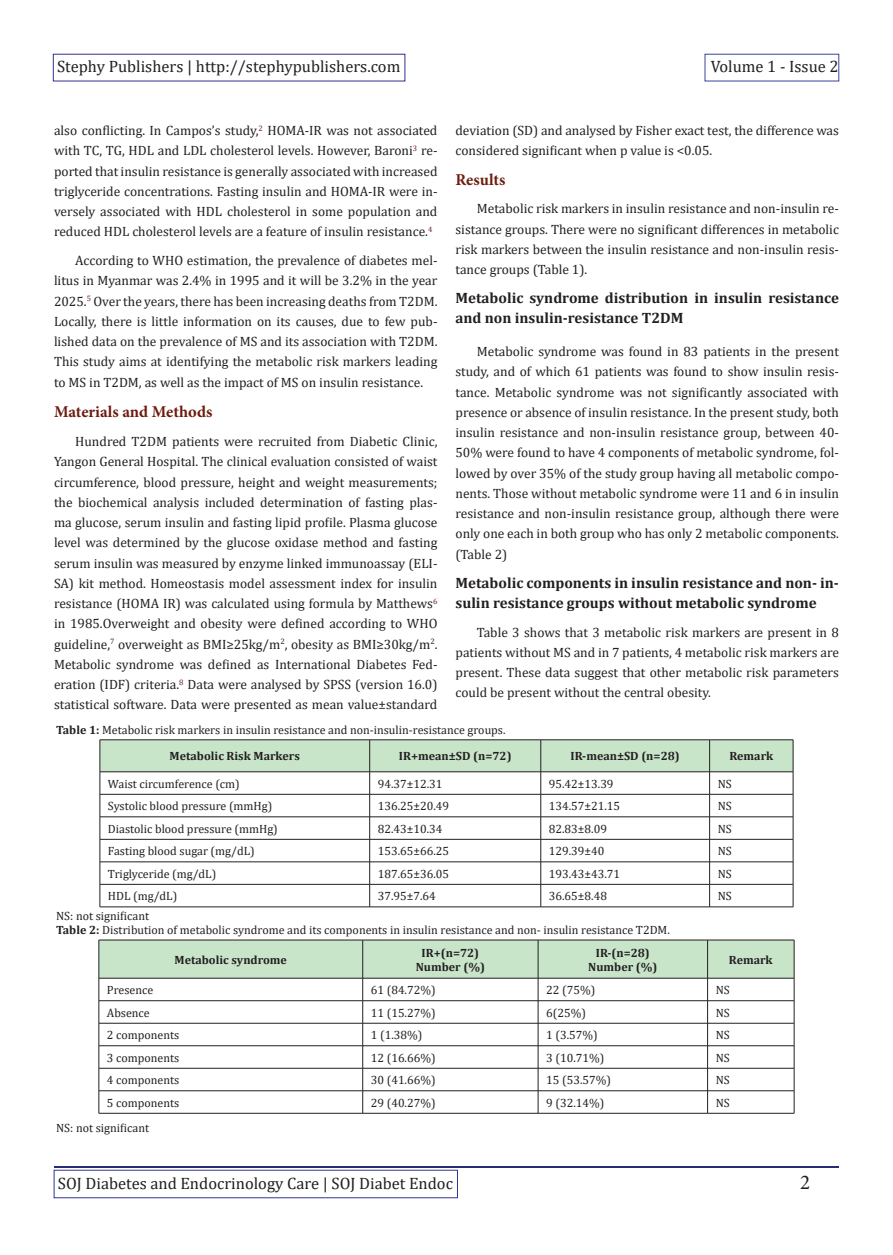
<style>
.page{position:relative;width:893px;height:1255px;background:#fff}
.page>*{position:absolute;margin:0;border:0;box-sizing:border-box;transform-origin:0 0}
.t1{font:21px "Minion Pro";color:#231f20}
.t2{font:16.5px "Cambria";color:#231f20}
.t3{font:700 16.5px "Minion Pro";color:#6c1c0e}
.t4{font:700 15px/20.2px "Cambria";color:#231f20}
.t5{font:13.5px/20.2px "Cambria";color:#231f20;text-align:justify}
.t6{font:12px "Cambria";color:#231f20}
.t7{font:700 12px/14.4px "Cambria";color:#231f20;text-align:center}
.s1{font-weight:700}
</style>
<div class="page">
<div style="left:53px;top:54px;width:352px;height:27px;border:1px solid #302f90"></div>
<div style="left:705px;top:54px;width:134px;height:27px;border:1px solid #3b439b"></div>
<hr style="left:54px;top:1165px;width:785px;height:2px;background:#262d72">
<div style="left:54px;top:1169px;width:404px;height:28px;border:1px solid #303595"></div>
<svg style="left:100px;top:739px;width:694px;height:167px"></svg>
<hr style="left:100px;top:906px;width:270px;height:1px;background:#231f20">
<hr style="left:370px;top:906px;width:171px;height:1px;background:#231f20">
<hr style="left:541px;top:906px;width:169px;height:1px;background:#231f20">
<hr style="left:710px;top:906px;width:83px;height:1px;background:#231f20">
<hr style="left:99px;top:939px;width:264px;height:1px;background:#231f20">
<hr style="left:363px;top:939px;width:175px;height:1px;background:#231f20">
<hr style="left:538px;top:939px;width:170px;height:1px;background:#231f20">
<hr style="left:708px;top:939px;width:86px;height:1px;background:#231f20">
<svg style="left:99px;top:940px;width:696px;height:173px"></svg>
<hr style="left:99px;top:1112px;width:264px;height:1px;background:#231f20">
<hr style="left:363px;top:1112px;width:175px;height:1px;background:#231f20">
<hr style="left:538px;top:1112px;width:170px;height:1px;background:#231f20">
<hr style="left:708px;top:1112px;width:86px;height:1px;background:#231f20">
<p class="t2" style="left:57px;top:56px;width:345px">Stephy Publishers | http://stephypublishers.com</p>
<p class="t2" style="left:711px;top:56px;width:129px">Volume 1 - Issue 2</p>
<p class="t5" style="left:54px;top:120px;width:385px">also conflicting. In Campos’s study,<sup>2</sup> HOMA-IR was not associated with TC, TG, HDL and LDL cholesterol levels. However, Baroni<sup>3</sup> re&shy;ported that insulin resistance is generally associated with increased triglyceride concentrations. Fasting insulin and HOMA-IR were in&shy;versely associated with HDL cholesterol in some population and reduced HDL cholesterol levels are a feature of insulin resistance.<sup>4</sup></p>
<p class="t5" style="left:54px;top:250px;width:385px;text-indent:21px">According to WHO estimation, the prevalence of diabetes mel&shy;litus in Myanmar was 2.4% in 1995 and it will be 3.2% in the year 2025.<sup>5</sup> Over the years, there has been increasing deaths from T2DM.<br>Locally, there is little information on its causes, due to few pub&shy;lished data on the prevalence of MS and its association with T2DM.<br>This study aims at identifying the metabolic risk markers leading to MS in T2DM, as well as the impact of MS on insulin resistance.</p>
<p class="t3" style="left:54px;top:400px;width:160px">Materials and Methods</p>
<p class="t5" style="left:54px;top:431px;width:385px;text-indent:21px">Hundred T2DM patients were recruited from Diabetic Clinic, Yangon General Hospital. The clinical evaluation consisted of waist circumference, blood pressure, height and weight measurements; the biochemical analysis included determination of fasting plas&shy;ma glucose, serum insulin and fasting lipid profile. Plasma glucose level was determined by the glucose oxidase method and fasting serum insulin was measured by enzyme linked immunoassay (ELI-SA) kit method. Homeostasis model assessment index for insulin resistance (HOMA IR) was calculated using formula by Matthews<sup>6 </sup>in 1985.Overweight and obesity were defined according to WHO guideline,<sup>7</sup> overweight as BMI≥25kg/m<sup>2</sup>, obesity as BMI≥30kg/m<sup>2</sup>.<br>Metabolic syndrome was defined as International Diabetes Fed&shy;eration (IDF) criteria.<sup>8</sup> Data were analysed by SPSS (version 16.0) statistical software. Data were presented as mean value±standard</p>
<p class="t5" style="left:455px;top:120px;width:385px">deviation (SD) and analysed by Fisher exact test, the difference was considered significant when p value is &lt;0.05.</p>
<p class="t3" style="left:455px;top:168px;width:51px">Results</p>
<p class="t5" style="left:455px;top:198px;width:385px;text-indent:21px">Metabolic risk markers in insulin resistance and non-insulin re&shy;sistance groups. There were no significant differences in metabolic risk markers between the insulin resistance and non-insulin resis&shy;tance groups (Table 1).</p>
<p class="t4" style="left:455px;top:287px;width:385px">Metabolic syndrome distribution in insulin resistance and non insulin-resistance T2DM</p>
<p class="t5" style="left:455px;top:341px;width:385px;text-indent:21px">Metabolic syndrome was found in 83 patients in the present study, and of which 61 patients was found to show insulin resis&shy;tance. Metabolic syndrome was not significantly associated with presence or absence of insulin resistance. In the present study, both insulin resistance and non-insulin resistance group, between 40- 50% were found to have 4 components of metabolic syndrome, fol&shy;lowed by over 35% of the study group having all metabolic compo&shy;nents. Those without metabolic syndrome were 11 and 6 in insulin resistance and non-insulin resistance group, although there were only one each in both group who has only 2 metabolic components. (Table 2)</p>
<p class="t4" style="left:455px;top:571px;width:385px">Metabolic components in insulin resistance and non- in&shy;sulin resistance groups without metabolic syndrome</p>
<p class="t5" style="left:455px;top:621px;width:385px;text-indent:21px">Table 3 shows that 3 metabolic risk markers are present in 8 patients without MS and in 7 patients, 4 metabolic risk markers are present. These data suggest that other metabolic risk parameters could be present without the central obesity.</p>
<p class="t6" style="left:56px;top:722px;width:451px"><span class="s1">Table 1:</span> Metabolic risk markers in insulin resistance and non-insulin-resistance groups.</p>
<p class="t7" style="left:170px;top:748px;width:132px">Metabolic Risk Markers</p>
<p class="t7" style="left:399px;top:748px;width:114px">IR+mean±SD (n=72)</p>
<p class="t7" style="left:571px;top:748px;width:111px">IR-mean±SD (n=28)</p>
<p class="t7" style="left:729px;top:748px;width:45px">Remark</p>
<p class="t6" style="left:108px;top:776px;width:133px">Waist circumference (cm)</p>
<p class="t6" style="left:378px;top:776px;width:66px">94.37±12.31</p>
<p class="t6" style="left:549px;top:776px;width:66px">95.42±13.39</p>
<p class="t6" style="left:718px;top:776px;width:16px">NS</p>
<p class="t6" style="left:108px;top:799px;width:166px">Systolic blood pressure (mmHg)</p>
<p class="t6" style="left:378px;top:799px;width:73px">136.25±20.49</p>
<p class="t6" style="left:549px;top:799px;width:73px">134.57±21.15</p>
<p class="t6" style="left:718px;top:799px;width:16px">NS</p>
<p class="t6" style="left:108px;top:821px;width:171px">Diastolic blood pressure (mmHg)</p>
<p class="t6" style="left:378px;top:821px;width:66px">82.43±10.34</p>
<p class="t6" style="left:549px;top:821px;width:60px">82.83±8.09</p>
<p class="t6" style="left:718px;top:821px;width:16px">NS</p>
<p class="t6" style="left:108px;top:844px;width:148px">Fasting blood sugar (mg/dL)</p>
<p class="t6" style="left:378px;top:844px;width:73px">153.65±66.25</p>
<p class="t6" style="left:549px;top:844px;width:57px">129.39±40</p>
<p class="t6" style="left:718px;top:844px;width:16px">NS</p>
<p class="t6" style="left:108px;top:866px;width:110px">Triglyceride (mg/dL)</p>
<p class="t6" style="left:378px;top:866px;width:73px">187.65±36.05</p>
<p class="t6" style="left:549px;top:866px;width:73px">193.43±43.71</p>
<p class="t6" style="left:718px;top:866px;width:16px">NS</p>
<p class="t6" style="left:108px;top:889px;width:71px">HDL (mg/dL)</p>
<p class="t6" style="left:378px;top:889px;width:60px">37.95±7.64</p>
<p class="t6" style="left:549px;top:889px;width:60px">36.65±8.48</p>
<p class="t6" style="left:718px;top:889px;width:16px">NS</p>
<p class="t6" style="left:56px;top:908px;width:95px">NS: not significant</p>
<p class="t6" style="left:56px;top:922px;width:615px"><span class="s1">Table 2:</span> Distribution of metabolic syndrome and its components in insulin resistance and non- insulin resistance T2DM.</p>
<p class="t7" style="left:175px;top:952px;width:114px">Metabolic syndrome</p>
<p class="t7" style="left:416px;top:944px;width:71px">IR+(n=72)<br>Number (%)</p>
<p class="t7" style="left:588px;top:944px;width:71px">IR-(n=28)<br>Number (%)</p>
<p class="t7" style="left:729px;top:952px;width:45px">Remark</p>
<p class="t6" style="left:107px;top:982px;width:48px">Presence</p>
<p class="t6" style="left:371px;top:982px;width:66px">61 (84.72%)</p>
<p class="t6" style="left:546px;top:982px;width:51px">22 (75%)</p>
<p class="t6" style="left:716px;top:982px;width:16px">NS</p>
<p class="t6" style="left:107px;top:1005px;width:44px">Absence</p>
<p class="t6" style="left:371px;top:1005px;width:66px">11 (15.27%)</p>
<p class="t6" style="left:546px;top:1005px;width:41px">6(25%)</p>
<p class="t6" style="left:716px;top:1005px;width:16px">NS</p>
<p class="t6" style="left:107px;top:1027px;width:74px">2 components</p>
<p class="t6" style="left:371px;top:1027px;width:53px">1 (1.38%)</p>
<p class="t6" style="left:546px;top:1027px;width:53px">1 (3.57%)</p>
<p class="t6" style="left:716px;top:1027px;width:16px">NS</p>
<p class="t6" style="left:107px;top:1050px;width:74px">3 components</p>
<p class="t6" style="left:371px;top:1050px;width:66px">12 (16.66%)</p>
<p class="t6" style="left:546px;top:1050px;width:60px">3 (10.71%)</p>
<p class="t6" style="left:716px;top:1050px;width:16px">NS</p>
<p class="t6" style="left:107px;top:1072px;width:74px">4 components</p>
<p class="t6" style="left:371px;top:1072px;width:66px">30 (41.66%)</p>
<p class="t6" style="left:546px;top:1072px;width:66px">15 (53.57%)</p>
<p class="t6" style="left:716px;top:1072px;width:16px">NS</p>
<p class="t6" style="left:107px;top:1095px;width:74px">5 components</p>
<p class="t6" style="left:371px;top:1095px;width:66px">29 (40.27%)</p>
<p class="t6" style="left:546px;top:1095px;width:60px">9 (32.14%)</p>
<p class="t6" style="left:716px;top:1095px;width:16px">NS</p>
<p class="t6" style="left:56px;top:1120px;width:95px">NS: not significant</p>
<p class="t2" style="left:58px;top:1173px;width:397px">SOJ Diabetes and Endocrinology Care | SOJ Diabet Endoc</p>
<p class="t1" style="left:800px;top:1167px;width:11px">2</p>
</div>
